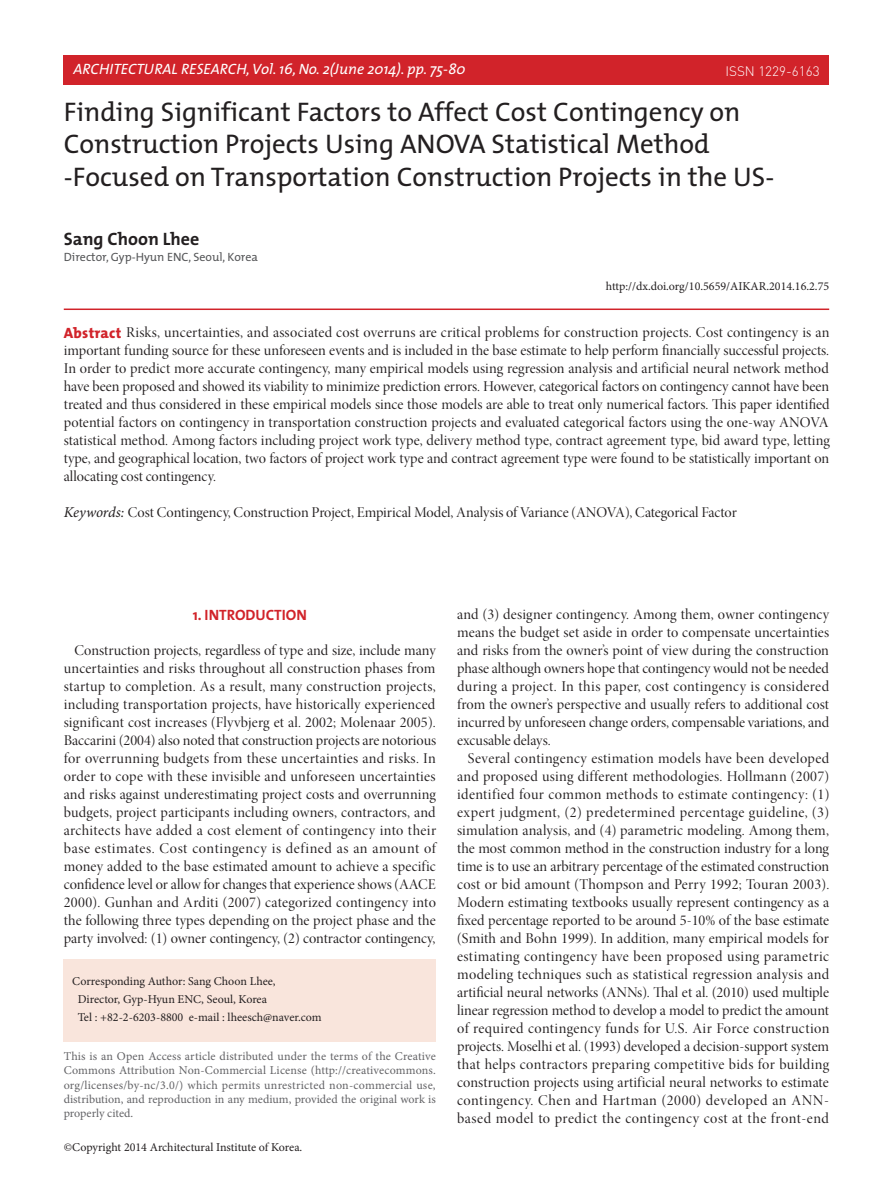
<style>
.page{position:relative;width:893px;height:1191px;background:#fff}
.page>*{position:absolute;margin:0;border:0;box-sizing:border-box;transform-origin:0 0}
.본문첫번째제목{font:27px/32.4px "The Mix";color:#231f20}
.본문저자{font:700 18px "The Mix";color:#231f20}
.본문1{font:15px/18px "Minion Pro Disp";color:#231f20;text-align:justify}
.요약내용{font:15px/18px "Minion Pro Disp";color:#231f20;text-align:justify}
.요약키워드{font:15px "Minion Pro Disp";letter-spacing:-.005em;color:#231f20}
.챕터상단박스{font:italic 15px "The Mix";color:#fff}
._1__INTRODUCTION{font:700 15px "The Mix";color:#d1232a}
.상단바코드넘버{font:13.5px "Dinlig";color:#fff}
.저자소속2{font:12px/14.4px "Minion Pro";letter-spacing:-.005em;color:#636366;text-align:justify}
.저자소속1{font:12px "Minion Pro";color:#231f20}
.홈피주소{font:12px "Minion Pro";color:#231f20}
.본문저자소개{font:12px "The Mix";color:#57585a}
.s1{font-family:"The Mix";font-weight:800;color:#d1232a}
.s2{font-family:"Minion Pro";font-style:italic}
</style>
<div class="page">
<div style="left:64px;top:55px;width:765px;height:30px;background:#d1232a"></div>
<hr style="left:64px;top:308px;width:765px;height:2px;background:#d1232a">
<div style="left:64px;top:958px;width:372px;height:83px;background:#f9e5dc"></div>
<p class="챕터상단박스" style="left:73px;top:57px;width:394px">ARCHITECTURAL RESEARCH, Vol. 16, No. 2(June 2014). pp. 75-80</p>
<p class="상단바코드넘버" style="left:725px;top:63px;width:96px">ISSN 1229-6163</p>
<p class="본문첫번째제목" style="left:64px;top:95px;width:712px">Finding Significant Factors to Affect Cost Contingency on<br>Construction Projects Using ANOVA Statistical Method -Focused on Transportation Construction Projects in the US-</p>
<p class="본문저자" style="left:64px;top:223px;width:137px">Sang Choon Lhee</p>
<p class="본문저자소개" style="left:64px;top:247px;width:196px">Director, Gyp-Hyun ENC, Seoul, Korea</p>
<p class="홈피주소" style="left:606px;top:278px;width:225px">http://dx.doi.org/10.5659/AIKAR.2014.16.2.75</p>
<p class="요약내용" style="left:64px;top:324px;width:767px"><span class="s1">Abstract</span> Risks, uncertainties, and associated cost overruns are critical problems for construction projects. Cost contingency is an important funding source for these unforeseen events and is included in the base estimate to help perform financially successful projects.<br>In order to predict more accurate contingency, many empirical models using regression analysis and artificial neural network method have been proposed and showed its viability to minimize prediction errors. However, categorical factors on contingency cannot have been treated and thus considered in these empirical models since those models are able to treat only numerical factors. This paper identified potential factors on contingency in transportation construction projects and evaluated categorical factors using the one-way ANOVA statistical method. Among factors including project work type, delivery method type, contract agreement type, bid award type, letting type, and geographical location, two factors of project work type and contract agreement type were found to be statistically important on allocating cost contingency.</p>
<p class="요약키워드" style="left:64px;top:503px;width:675px"><span class="s2">Keywords:</span> Cost Contingency, Construction Project, Empirical Model, Analysis of Variance (ANOVA), Categorical Factor</p>
<p class="_1__INTRODUCTION" style="left:193px;top:602px;width:116px">1. INTRODUCTION</p>
<p class="본문1" style="left:64px;top:642px;width:374px;text-indent:11px">Construction projects, regardless of type and size, include many uncertainties and risks throughout all construction phases from startup to completion. As a result, many construction projects, including transportation projects, have historically experienced significant cost increases (Flyvbjerg et al. 2002; Molenaar 2005).<br>Baccarini (2004) also noted that construction projects are notorious for overrunning budgets from these uncertainties and risks. In order to cope with these invisible and unforeseen uncertainties and risks against underestimating project costs and overrunning budgets, project participants including owners, contractors, and architects have added a cost element of contingency into their base estimates. Cost contingency is defined as an amount of money added to the base estimated amount to achieve a specific confidence level or allow for changes that experience shows (AACE 2000). Gunhan and Arditi (2007) categorized contingency into the following three types depending on the project phase and the party involved: (1) owner contingency, (2) contractor contingency,</p>
<p class="저자소속1" style="left:72px;top:973px;width:205px">Corresponding Author: Sang Choon Lhee,</p>
<p class="저자소속1" style="left:78px;top:991px;width:191px">Director, Gyp-Hyun ENC, Seoul, Korea</p>
<p class="저자소속1" style="left:78px;top:1009px;width:246px">Tel : +82-2-6203-8800 e-mail : lheesch@naver.com</p>
<p class="저자소속2" style="left:64px;top:1048px;width:374px">This is an Open Access article distributed under the terms of the Creative Commons Attribution Non-Commercial License (http://creativecommons. org/licenses/by-nc/3.0/) which permits unrestricted non-commercial use, distribution, and reproduction in any medium, provided the original work is properly cited.</p>
<p class="홈피주소" style="left:64px;top:1139px;width:240px">©Copyright 2014 Architectural Institute of Korea.</p>
<p class="본문1" style="left:457px;top:605px;width:374px">and (3) designer contingency. Among them, owner contingency means the budget set aside in order to compensate uncertainties and risks from the owner’s point of view during the construction phase although owners hope that contingency would not be needed during a project. In this paper, cost contingency is considered from the owner’s perspective and usually refers to additional cost incurred by unforeseen change orders, compensable variations, and excusable delays.</p>
<p class="본문1" style="left:457px;top:749px;width:374px;text-indent:11px">Several contingency estimation models have been developed and proposed using different methodologies. Hollmann (2007) identified four common methods to estimate contingency: (1) expert judgment, (2) predetermined percentage guideline, (3) simulation analysis, and (4) parametric modeling. Among them, the most common method in the construction industry for a long time is to use an arbitrary percentage of the estimated construction cost or bid amount (Thompson and Perry 1992; Touran 2003).<br>Modern estimating textbooks usually represent contingency as a fixed percentage reported to be around 5-10% of the base estimate (Smith and Bohn 1999). In addition, many empirical models for estimating contingency have been proposed using parametric modeling techniques such as statistical regression analysis and artificial neural networks (ANNs). Thal et al. (2010) used multiple linear regression method to develop a model to predict the amount of required contingency funds for U.S. Air Force construction projects. Moselhi et al. (1993) developed a decision-support system that helps contractors preparing competitive bids for building construction projects using artificial neural networks to estimate contingency. Chen and Hartman (2000) developed an ANN&shy;based model to predict the contingency cost at the front-end</p>
</div>
